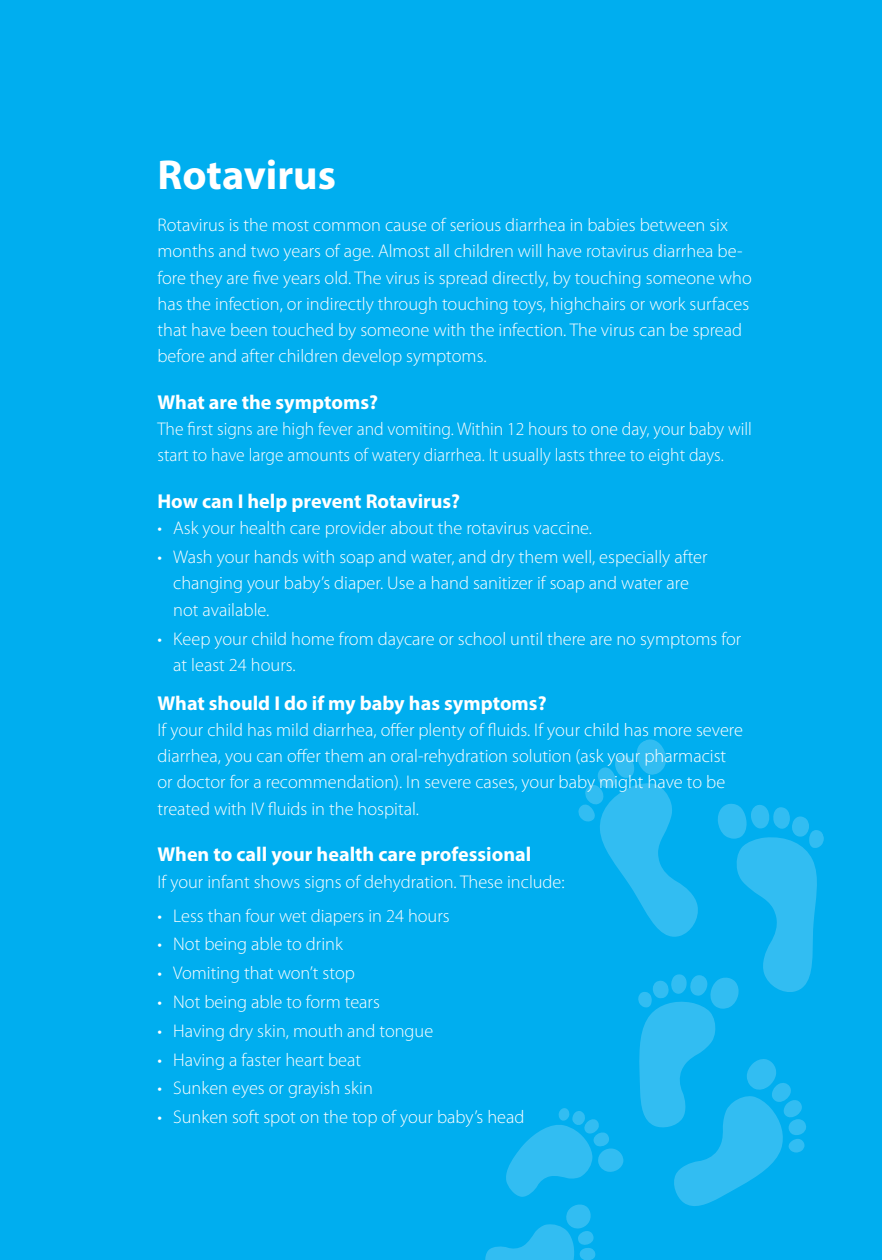
<style>
.page{position:relative;width:882px;height:1260px;background:#00aeef}
.page>*{position:absolute;margin:0;border:0;box-sizing:border-box;transform-origin:0 0}
.t1{font:700 42px "Myriad Pro";color:#fff}
.t2{font:700 20.12px "Myriad Pro";color:#fff}
.t3{font:300 18.38px/26.2px "Myriad Pro";color:#fff}
.t4{font:300 18.38px/26.2px "Myriad Pro";color:#fff;scale:.96 1}
</style>
<div class="page">
<svg style="left:485px;top:739px;width:339px;height:521px"></svg>
<h1 class="t1" style="left:158px;top:147px;width:180px">Rotavirus</h1>
<p class="t3" style="left:158px;top:212px;width:596px">Rotavirus is the most common cause of serious diarrhea in babies between six months and two years of age. Almost all children will have rotavirus diarrhea be&shy;fore they are five years old. The virus is spread directly, by touching someone who has the infection, or indirectly through touching toys, highchairs or work surfaces that have been touched by someone with the infection. The virus can be spread before and after children develop symptoms.</p>
<p class="t2" style="left:158px;top:389px;width:222px">What are the symptoms?</p>
<p class="t4" style="left:158px;top:416px;width:621px">The first signs are high fever and vomiting. Within 12 hours to one day, your baby will start to have large amounts of watery diarrhea. It usually lasts three to eight days.</p>
<p class="t2" style="left:158px;top:488px;width:304px">How can I help prevent Rotavirus?</p>
<p class="t3" style="left:158px;top:516px;width:436px">• Ask your health care provider about the rotavirus vaccine.</p>
<p class="t3" style="left:173px;top:544px;width:536px;text-indent:-16px">• Wash your hands with soap and water, and dry them well, especially after changing your baby’s diaper. Use a hand sanitizer if soap and water are not available.</p>
<p class="t3" style="left:173px;top:626px;width:569px;text-indent:-16px">• Keep your child home from daycare or school until there are no symptoms for at least 24 hours.</p>
<p class="t2" style="left:158px;top:690px;width:391px">What should I do if my baby has symptoms?</p>
<p class="t3" style="left:158px;top:717px;width:587px">If your child has mild diarrhea, offer plenty of fluids. If your child has more severe diarrhea, you can offer them an oral-rehydration solution (ask your pharmacist or doctor for a recommendation). In severe cases, your baby might have to be treated with IV fluids in the hospital.</p>
<p class="t2" style="left:158px;top:841px;width:375px">When to call your health care professional</p>
<p class="t3" style="left:158px;top:869px;width:409px">If your infant shows signs of dehydration. These include:</p>
<p class="t3" style="left:158px;top:903px;width:294px">• Less than four wet diapers in 24 hours</p>
<p class="t3" style="left:158px;top:932px;width:187px">• Not being able to drink</p>
<p class="t3" style="left:158px;top:960px;width:199px">• Vomiting that won’t stop</p>
<p class="t3" style="left:158px;top:989px;width:224px">• Not being able to form tears</p>
<p class="t3" style="left:158px;top:1018px;width:277px">• Having dry skin, mouth and tongue</p>
<p class="t3" style="left:158px;top:1047px;width:205px">• Having a faster heart beat</p>
<p class="t3" style="left:158px;top:1075px;width:217px">• Sunken eyes or grayish skin</p>
<p class="t3" style="left:158px;top:1104px;width:368px">• Sunken soft spot on the top of your baby’s head</p>
</div>
